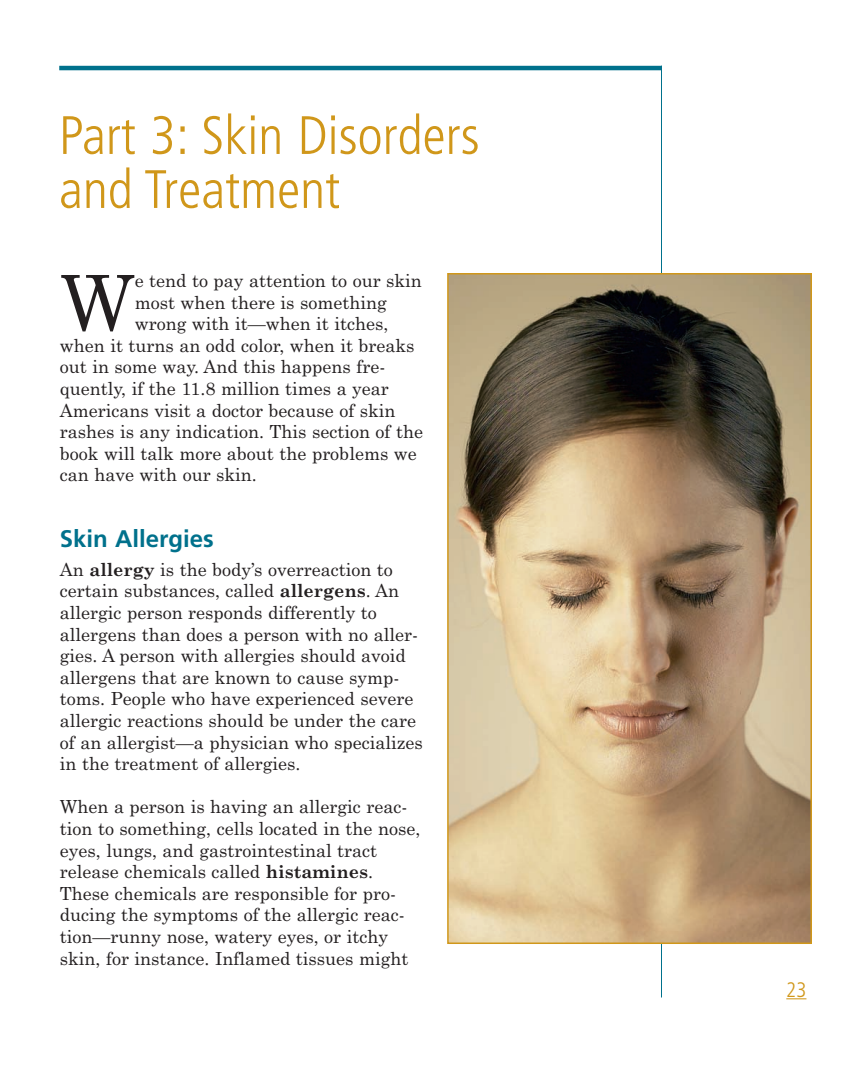
<style>
.page{position:relative;width:864px;height:1080px;background:#fff}
.page>*{position:absolute;margin:0;border:0;box-sizing:border-box;transform-origin:0 0}
.t1{font:76.35px "Century Schoolbook";color:#231f20}
.t2{font:300 condensed 54px/54px "Frutiger";color:#d0971a}
.t3{font:700 24px "Frutiger";color:#00718c}
.t4{font:300 condensed 21px "Frutiger";color:#d0971a}
.t5{font:18px/21.6px "Century Schoolbook";color:#231f20}
.s1{font-weight:700}
</style>
<div class="page">
<hr style="left:661px;top:66px;width:1px;height:931px;background:#00718c">
<svg style="left:786px;top:998px;width:20px;height:1px"></svg>
<hr style="left:59px;top:66px;width:603px;height:4px;background:#00718c">
<hr style="left:0;top:0;width:1px;height:1080px;background:#e2bb72">
<img style="left:450px;top:276px;width:359px;height:665px">
<div style="left:447px;top:273px;width:365px;height:671px;border:2px solid #d0971a"></div>
<h2 class="t2" style="left:59px;top:113px;width:422px">Part 3: Skin Disorders and Treatment</h2>
<h1 class="t1" style="left:60px;top:259px;width:76px">W</h1>
<p class="t5" style="left:135px;top:270px;width:289px">e tend to pay attention to our skin</p>
<p class="t5" style="left:135px;top:292px;width:253px">most when there is something</p>
<p class="t5" style="left:135px;top:313px;width:255px">wrong with it—when it itches,</p>
<p class="t5" style="left:60px;top:335px;width:356px">when it turns an odd color, when it breaks</p>
<p class="t5" style="left:60px;top:356px;width:327px">out in some way. And this happens fre-</p>
<p class="t5" style="left:60px;top:378px;width:330px">quently, if the 11.8 million times a year</p>
<p class="t5" style="left:60px;top:400px;width:337px">Americans visit a doctor because of skin</p>
<p class="t5" style="left:60px;top:421px;width:365px">rashes is any indication. This section of the</p>
<p class="t5" style="left:60px;top:443px;width:358px">book will talk more about the problems we</p>
<p class="t5" style="left:60px;top:464px;width:199px">can have with our skin.</p>
<h3 class="t3" style="left:60px;top:529px;width:156px">Skin Allergies</h3>
<p class="t5" style="left:60px;top:559px;width:364px">An <span class="s1">allergy</span> is the body’s overreaction to certain substances, called <span class="s1">allergens</span>. An allergic person responds differently to allergens than does a person with no aller&shy;gies. A person with allergies should avoid allergens that are known to cause symp&shy;toms. People who have experienced severe allergic reactions should be under the care of an allergist—a physician who specializes in the treatment of allergies.</p>
<p class="t5" style="left:60px;top:796px;width:362px">When a person is having an allergic reac&shy;tion to something, cells located in the nose, eyes, lungs, and gastrointestinal tract release chemicals called <span class="s1">histamines</span>.<br>These chemicals are responsible for pro&shy;ducing the symptoms of the allergic reac&shy;tion—runny nose, watery eyes, or itchy skin, for instance. Inflamed tissues might</p>
<p class="t4" style="left:786px;top:981px;width:22px">23</p>
</div>
